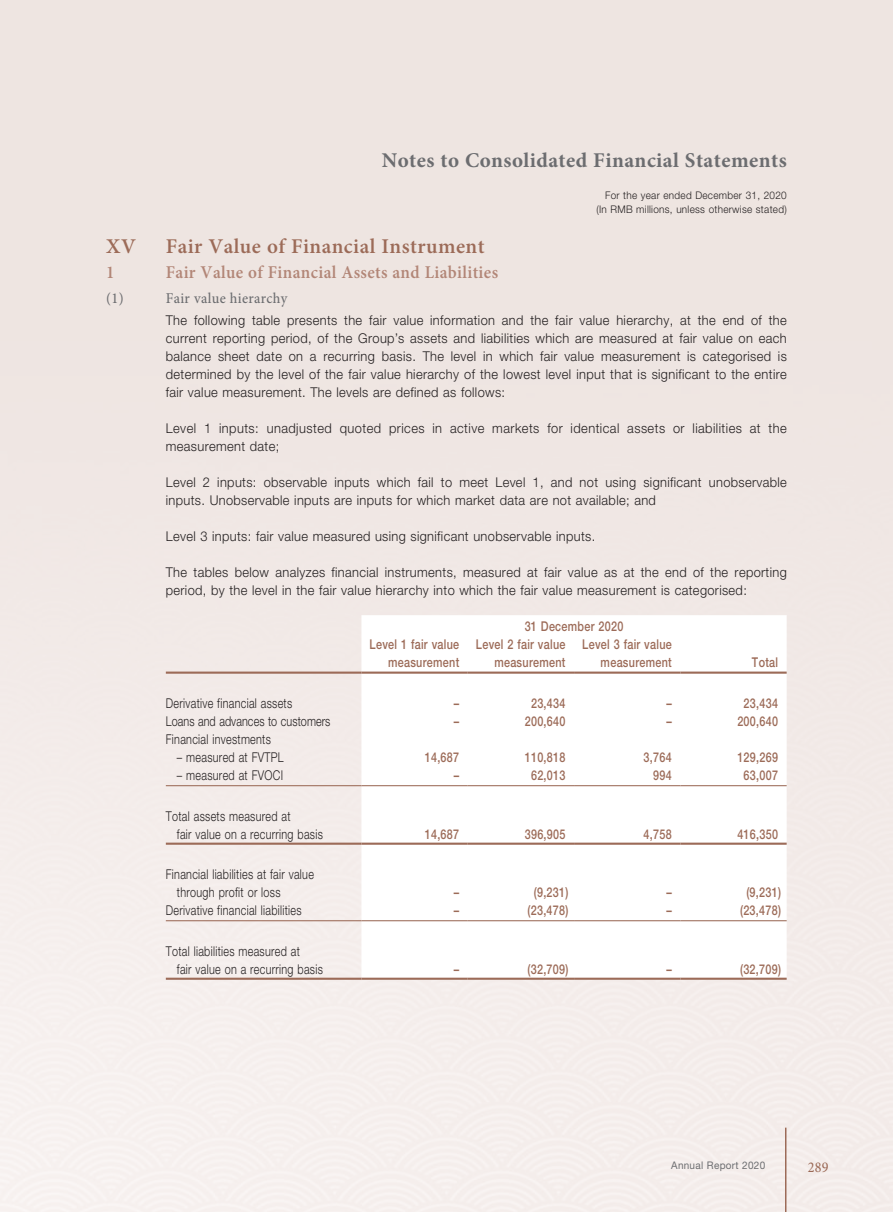
<style>
.page{position:relative;width:893px;height:1212px;background:#fff}
.page>*{position:absolute;margin:0;border:0;box-sizing:border-box;transform-origin:0 0}
.t1{font:700 21px "Minion Pro";letter-spacing:.02em;color:#6c6d70}
.t2{font:600 21px "Minion Pro";letter-spacing:.02em;color:#9c6b58}
.t3{font:600 18px "Minion Pro";letter-spacing:.02em;color:#b28677;scale:.95 1}
.t4{font:500 15px "Minion Pro";letter-spacing:.02em;color:#6c6d70;scale:.95 1}
.t5{font:15px "Minion Pro Cn Capt";color:#9c6b58}
.t6{font:300 13.5px/18px "Helvetica Neue LT Std";letter-spacing:.03em;color:#231f20;scale:.95 1}
.t7{font:300 13.5px/18px "Helvetica Neue LT Std";letter-spacing:.03em;color:#231f20;scale:.8 1}
.t8{font:500 13.5px/18px "Helvetica Neue LT Std";letter-spacing:.03em;color:#9c6b58;text-align:right;scale:.8 1}
.t9{font:300 13.5px "Helvetica Neue LT Std";letter-spacing:.01em;color:#231f20;scale:.8 1}
.t10{font:300 10.5px/13.5px "Helvetica Neue LT Std";letter-spacing:.03em;color:#231f20;text-align:right;scale:.95 1}
.t11{font:10.5px "Helvetica Neue LT Std";letter-spacing:.03em;color:#6c6d70;scale:.95 1}
</style>
<div class="page">
<hr style="left:785px;top:1127px;width:1px;height:85px;background:#9c6b58">
<svg style="left:361px;top:615px;width:426px;height:363px"></svg>
<hr style="left:166px;top:671px;width:195px;height:3px;background:#9c6b58">
<hr style="left:361px;top:671px;width:107px;height:3px;background:#9c6b58">
<hr style="left:468px;top:671px;width:106px;height:3px;background:#9c6b58">
<hr style="left:574px;top:671px;width:106px;height:3px;background:#9c6b58">
<hr style="left:680px;top:671px;width:107px;height:3px;background:#9c6b58">
<hr style="left:166px;top:785px;width:195px;height:1px;background:#9c6b58">
<hr style="left:361px;top:785px;width:107px;height:1px;background:#9c6b58">
<hr style="left:468px;top:785px;width:106px;height:1px;background:#9c6b58">
<hr style="left:574px;top:785px;width:106px;height:1px;background:#9c6b58">
<hr style="left:680px;top:785px;width:107px;height:1px;background:#9c6b58">
<hr style="left:166px;top:842px;width:195px;height:3px;background:#9c6b58">
<hr style="left:361px;top:842px;width:107px;height:3px;background:#9c6b58">
<hr style="left:468px;top:842px;width:106px;height:3px;background:#9c6b58">
<hr style="left:574px;top:842px;width:106px;height:3px;background:#9c6b58">
<hr style="left:680px;top:842px;width:107px;height:3px;background:#9c6b58">
<hr style="left:166px;top:920px;width:195px;height:1px;background:#9c6b58">
<hr style="left:361px;top:920px;width:107px;height:1px;background:#9c6b58">
<hr style="left:468px;top:920px;width:106px;height:1px;background:#9c6b58">
<hr style="left:574px;top:920px;width:106px;height:1px;background:#9c6b58">
<hr style="left:680px;top:920px;width:107px;height:1px;background:#9c6b58">
<hr style="left:166px;top:978px;width:195px;height:2px;background:#9c6b58">
<hr style="left:361px;top:978px;width:107px;height:2px;background:#9c6b58">
<hr style="left:468px;top:978px;width:106px;height:2px;background:#9c6b58">
<hr style="left:574px;top:978px;width:106px;height:2px;background:#9c6b58">
<hr style="left:680px;top:978px;width:107px;height:2px;background:#9c6b58">
<h1 class="t1" style="left:382px;top:145px;width:407px">Notes to Consolidated Financial Statements</h1>
<p class="t10" style="left:596px;top:189px;width:202px">For the year ended December 31, 2020 (In RMB millions, unless otherwise stated)</p>
<h1 class="t2" style="left:106px;top:231px;width:31px">XV</h1>
<h1 class="t2" style="left:166px;top:231px;width:320px">Fair Value of Financial Instrument</h1>
<h2 class="t3" style="left:106px;top:260px;width:10px">1</h2>
<h2 class="t3" style="left:166px;top:260px;width:351px">Fair Value of Financial Assets and Liabilities</h2>
<p class="t4" style="left:106px;top:288px;width:20px">(1)</p>
<p class="t4" style="left:166px;top:288px;width:129px">Fair value hierarchy</p>
<p class="t6" style="left:166px;top:311px;width:655px;text-align:justify">The following table presents the fair value information and the fair value hierarchy, at the end of the current reporting period, of the Group’s assets and liabilities which are measured at fair value on each balance sheet date on a recurring basis. The level in which fair value measurement is categorised is determined by the level of the fair value hierarchy of the lowest level input that is significant to the entire fair value measurement. The levels are defined as follows:</p>
<p class="t6" style="left:166px;top:419px;width:655px">Level 1 inputs: unadjusted quoted prices in active markets for identical assets or liabilities at the measurement date;</p>
<p class="t6" style="left:166px;top:473px;width:655px">Level 2 inputs: observable inputs which fail to meet Level 1, and not using significant unobservable inputs. Unobservable inputs are inputs for which market data are not available; and</p>
<p class="t6" style="left:166px;top:527px;width:454px">Level 3 inputs: fair value measured using significant unobservable inputs.</p>
<p class="t6" style="left:166px;top:563px;width:655px">The tables below analyzes financial instruments, measured at fair value as at the end of the reporting period, by the level in the fair value hierarchy into which the fair value measurement is categorised:</p>
<p class="t8" style="left:525px;top:617px;width:125px">31 December 2020</p>
<p class="t8" style="left:370px;top:635px;width:114px">Level 1 fair value measurement</p>
<p class="t8" style="left:476px;top:635px;width:114px">Level 2 fair value measurement</p>
<p class="t8" style="left:582px;top:635px;width:114px">Level 3 fair value measurement</p>
<p class="t8" style="left:752px;top:653px;width:34px">Total</p>
<p class="t7" style="left:166px;top:694px;width:160px">Derivative financial assets</p>
<p class="t8" style="left:454px;top:694px;width:8px">–</p>
<p class="t8" style="left:531px;top:694px;width:45px">23,434</p>
<p class="t8" style="left:666px;top:694px;width:8px">–</p>
<p class="t8" style="left:744px;top:694px;width:45px">23,434</p>
<p class="t9" style="left:166px;top:713px;width:207px">Loans and advances to customers</p>
<p class="t8" style="left:454px;top:712px;width:8px">–</p>
<p class="t8" style="left:525px;top:712px;width:53px">200,640</p>
<p class="t8" style="left:666px;top:712px;width:8px">–</p>
<p class="t8" style="left:737px;top:712px;width:53px">200,640</p>
<p class="t7" style="left:166px;top:730px;width:133px">Financial investments</p>
<p class="t7" style="left:177px;top:748px;width:135px">– measured at FVTPL</p>
<p class="t8" style="left:425px;top:748px;width:45px">14,687</p>
<p class="t8" style="left:525px;top:748px;width:53px">110,818</p>
<p class="t8" style="left:644px;top:748px;width:37px">3,764</p>
<p class="t8" style="left:737px;top:748px;width:53px">129,269</p>
<p class="t7" style="left:177px;top:766px;width:134px">– measured at FVOCI</p>
<p class="t8" style="left:454px;top:766px;width:8px">–</p>
<p class="t8" style="left:531px;top:766px;width:45px">62,013</p>
<p class="t8" style="left:653px;top:766px;width:25px">994</p>
<p class="t8" style="left:744px;top:766px;width:45px">63,007</p>
<p class="t7" style="left:177px;top:806px;width:184px;text-indent:-11px">Total assets measured at<br>fair value on a recurring basis</p>
<p class="t8" style="left:425px;top:824px;width:45px">14,687</p>
<p class="t8" style="left:525px;top:824px;width:53px">396,905</p>
<p class="t8" style="left:644px;top:824px;width:37px">4,758</p>
<p class="t8" style="left:737px;top:824px;width:53px">416,350</p>
<p class="t7" style="left:177px;top:865px;width:173px;text-indent:-11px">Financial liabilities at fair value through profit or loss</p>
<p class="t8" style="left:454px;top:883px;width:8px">–</p>
<p class="t8" style="left:534px;top:883px;width:45px">(9,231)</p>
<p class="t8" style="left:666px;top:883px;width:8px">–</p>
<p class="t8" style="left:746px;top:883px;width:45px">(9,231)</p>
<p class="t7" style="left:166px;top:901px;width:171px">Derivative financial liabilities</p>
<p class="t8" style="left:454px;top:901px;width:8px">–</p>
<p class="t8" style="left:527px;top:901px;width:53px">(23,478)</p>
<p class="t8" style="left:666px;top:901px;width:8px">–</p>
<p class="t8" style="left:740px;top:901px;width:53px">(23,478)</p>
<p class="t7" style="left:177px;top:941px;width:184px;text-indent:-11px">Total liabilities measured at<br>fair value on a recurring basis</p>
<p class="t8" style="left:454px;top:959px;width:8px">–</p>
<p class="t8" style="left:527px;top:959px;width:53px">(32,709)</p>
<p class="t8" style="left:666px;top:959px;width:8px">–</p>
<p class="t8" style="left:740px;top:959px;width:53px">(32,709)</p>
<p class="t11" style="left:671px;top:1159px;width:100px">Annual Report 2020</p>
<p class="t5" style="left:808px;top:1159px;width:22px">289</p>
</div>
